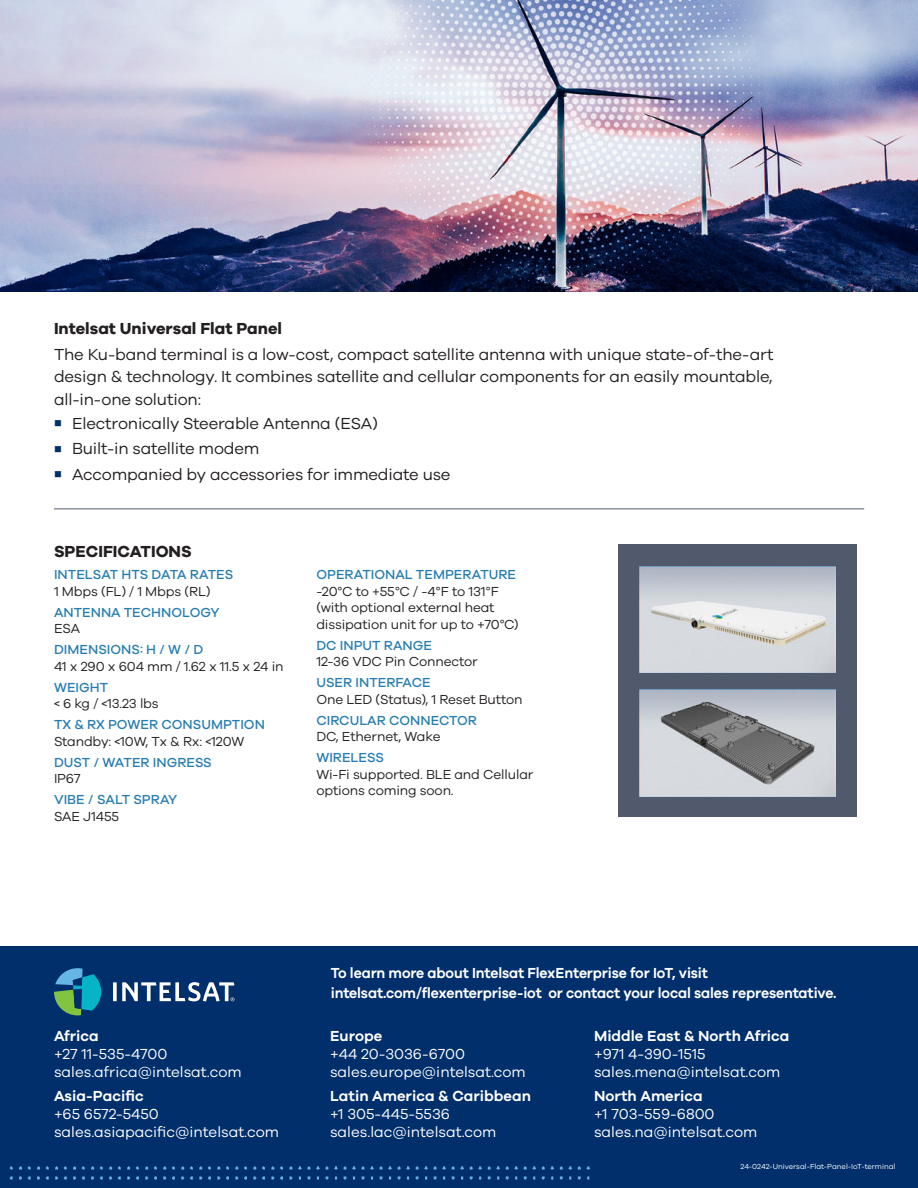
<style>
.page{position:relative;width:918px;height:1188px;background:#fff}
.page>*{position:absolute;margin:0;border:0;box-sizing:border-box;transform-origin:0 0}
.t1{font:16.5px/22.5px "Galano Grotesque";letter-spacing:-.01em;color:#231f20;text-align:justify}
.t2{font:700 16.5px "Galano Grotesque";color:#231f20}
.t3{font:15px/18px "Galano Grotesque";color:#fff}
.t4{font:600 15px/19.5px "Galano Grotesque";letter-spacing:-.01em;color:#fff;scale:.95 1}
.t5{font:600 15px "Galano Grotesque";letter-spacing:-.01em;color:#fff}
.t6{font:13.5px/16.5px "Galano Grotesque";letter-spacing:-.01em;color:#231f20}
.t7{font:500 13.5px "Galano Grotesque";color:#277daf}
.t8{font:7.5px "Galano Grotesque";color:#fff}
.s1{color:#002f6c}
</style>
<div class="page">
<div style="left:0;top:947px;width:918px;height:241px;background:#002f6c"></div>
<svg style="left:54px;top:968px;width:47px;height:47px"></svg>
<svg style="left:113px;top:982px;width:121px;height:19px"></svg>
<img style="left:9px;top:1166px;width:581px;height:14px">
<hr style="left:54px;top:508px;width:810px;height:1px;background:#515a6c">
<img style="left:0;top:0;width:918px;height:292px">
<div style="left:618px;top:544px;width:239px;height:273px;background:#515a6c"></div>
<img style="left:640px;top:566px;width:196px;height:106px">
<img style="left:640px;top:690px;width:196px;height:106px">
<p class="t2" style="left:54px;top:319px;width:230px">Intelsat Universal Flat Panel</p>
<p class="t1" style="left:54px;top:344px;width:721px">The Ku-band terminal is a low-cost, compact satellite antenna with unique state-of-the-art design &amp; technology. It combines satellite and cellular components for an easily mountable, all-in-one solution:</p>
<p class="t1" style="left:54px;top:413px;width:326px"><span class="s1">■</span> Electronically Steerable Antenna (ESA)</p>
<p class="t1" style="left:54px;top:438px;width:207px"><span class="s1">■</span> Built-in satellite modem</p>
<p class="t1" style="left:54px;top:464px;width:398px"><span class="s1">■</span> Accompanied by accessories for immediate use</p>
<p class="t2" style="left:54px;top:541px;width:139px">SPECIFICATIONS</p>
<p class="t7" style="left:54px;top:569px;width:181px">INTELSAT HTS DATA RATES</p>
<p class="t6" style="left:54px;top:583px;width:158px">1 Mbps (FL) / 1 Mbps (RL)</p>
<p class="t7" style="left:54px;top:607px;width:167px">ANTENNA TECHNOLOGY</p>
<p class="t6" style="left:54px;top:621px;width:28px">ESA</p>
<p class="t7" style="left:54px;top:644px;width:151px">DIMENSIONS: H / W / D</p>
<p class="t6" style="left:54px;top:658px;width:231px">41 x 290 x 604 mm / 1.62 x 11.5 x 24 in</p>
<p class="t7" style="left:54px;top:682px;width:56px">WEIGHT</p>
<p class="t6" style="left:54px;top:696px;width:106px">&lt; 6 kg / &lt;13.23 lbs</p>
<p class="t7" style="left:54px;top:719px;width:212px">TX &amp; RX POWER CONSUMPTION</p>
<p class="t6" style="left:54px;top:733px;width:192px">Standby: &lt;10W, Tx &amp; Rx: &lt;120W</p>
<p class="t7" style="left:54px;top:757px;width:159px">DUST / WATER INGRESS</p>
<p class="t6" style="left:54px;top:771px;width:28px">IP67</p>
<p class="t7" style="left:54px;top:794px;width:125px">VIBE / SALT SPRAY</p>
<p class="t6" style="left:54px;top:808px;width:67px">SAE J1455</p>
<p class="t7" style="left:316px;top:569px;width:201px">OPERATIONAL TEMPERATURE</p>
<p class="t6" style="left:316px;top:583px;width:204px">-20°C to +55°C / -4°F to 131°F (with optional external heat dissipation unit for up to +70°C)</p>
<p class="t7" style="left:316px;top:640px;width:117px">DC INPUT RANGE</p>
<p class="t6" style="left:316px;top:654px;width:163px">12-36 VDC Pin Connector</p>
<p class="t7" style="left:316px;top:677px;width:116px">USER INTERFACE</p>
<p class="t6" style="left:316px;top:691px;width:208px">One LED (Status), 1 Reset Button</p>
<p class="t7" style="left:316px;top:715px;width:162px">CIRCULAR CONNECTOR</p>
<p class="t6" style="left:316px;top:729px;width:126px">DC, Ethernet, Wake</p>
<p class="t7" style="left:316px;top:752px;width:69px">WIRELESS</p>
<p class="t6" style="left:316px;top:766px;width:219px">Wi-Fi supported. BLE and Cellular options coming soon.</p>
<p class="t5" style="left:54px;top:1030px;width:46px">Africa</p>
<p class="t3" style="left:54px;top:1046px;width:189px">+27 11-535-4700 sales.africa@intelsat.com</p>
<p class="t5" style="left:54px;top:1090px;width:91px">Asia-Pacific</p>
<p class="t3" style="left:54px;top:1106px;width:227px">+65 6572-5450 sales.asiapacific@intelsat.com</p>
<p class="t4" style="left:331px;top:964px;width:534px">To learn more about Intelsat FlexEnterprise for IoT, visit intelsat.com/flexenterprise-iot or contact your local sales representative.</p>
<p class="t5" style="left:330px;top:1030px;width:54px">Europe</p>
<p class="t3" style="left:330px;top:1046px;width:197px">+44 20-3036-6700 sales.europe@intelsat.com</p>
<p class="t5" style="left:330px;top:1090px;width:202px">Latin America &amp; Caribbean</p>
<p class="t3" style="left:330px;top:1106px;width:168px">+1 305-445-5536 sales.lac@intelsat.com</p>
<p class="t5" style="left:594px;top:1030px;width:197px">Middle East &amp; North Africa</p>
<p class="t3" style="left:594px;top:1046px;width:188px">+971 4-390-1515 sales.mena@intelsat.com</p>
<p class="t5" style="left:594px;top:1090px;width:110px">North America</p>
<p class="t3" style="left:594px;top:1106px;width:165px">+1 703-559-6800 sales.na@intelsat.com</p>
<p class="t8" style="left:741px;top:1164px;width:156px">24-0242-Universal-Flat-Panel-IoT-terminal</p>
</div>
